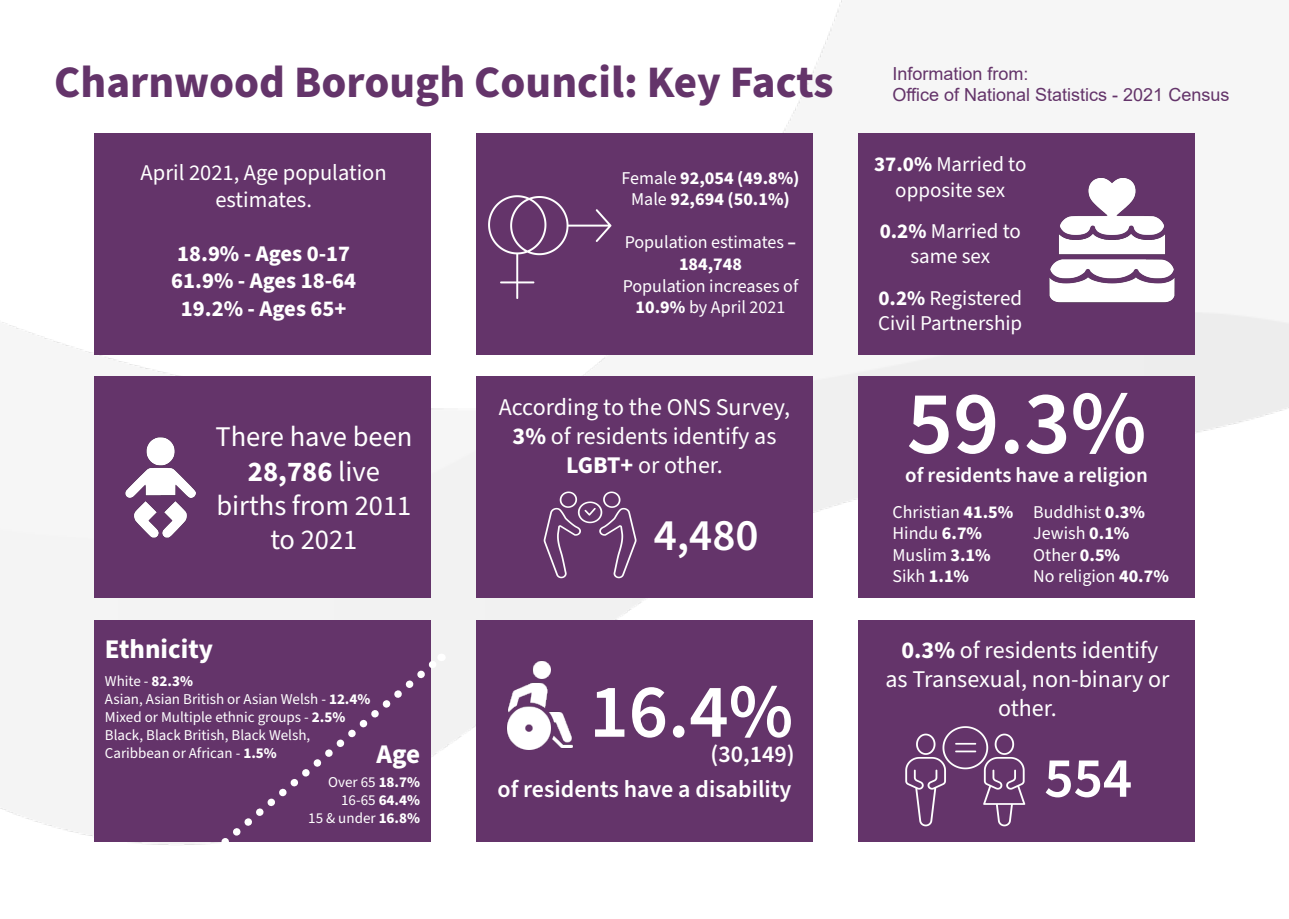
<style>
.page{position:relative;width:1289px;height:919px;background:#fff}
.page>*{position:absolute;margin:0;border:0;box-sizing:border-box;transform-origin:0 0}
.t1{font:600 90px "Source Sans Pro";color:#fff}
.t2{font:600 76.5px "Source Sans Pro";color:#fff}
.t3{font:600 57px "Source Sans Pro";color:#fff}
.Subheader_1{font:700 45px "Source Sans Pro";color:#64346a}
.t4{font:600 45px "Source Sans Pro";color:#fff}
.t5{font:28.5px/34.2px "Source Sans Pro";color:#fff;text-align:center}
.t6{font:700 27px "Source Sans Pro";color:#fff}
.t7{font:24px/28.8px "Source Sans Pro";color:#fff;text-align:center}
.t8{font:600 24px "Source Sans Pro";color:#fff}
.t9{font:700 22.5px "Source Sans Pro";color:#fff}
.t10{font:22.5px/27px "Source Sans Pro";color:#fff;text-align:center}
.t11{font:21px/25.2px "Source Sans Pro";color:#fff;text-align:center}
.t12{font:600 21px "Source Sans Pro";color:#fff}
.t13{font:18px/21.6px "Source Sans Pro";color:#fff;text-align:center}
.t14{font:18px "Arial";color:#64346a}
.t15{font:700 18px "Source Sans Pro";color:#fff}
.t16{font:15px/18px "Source Sans Pro";color:#fff}
.s1{font-weight:700}
.s2{font-weight:400}
</style>
<div class="page">
<img style="left:0;top:0;width:1288px;height:842px">
<div style="left:94px;top:133px;width:337px;height:222px;background:#64346a"></div>
<div style="left:476px;top:133px;width:336px;height:222px;background:#64346a"></div>
<div style="left:858px;top:133px;width:336px;height:222px;background:#64346a"></div>
<div style="left:94px;top:376px;width:337px;height:222px;background:#64346a"></div>
<div style="left:476px;top:376px;width:336px;height:222px;background:#64346a"></div>
<div style="left:858px;top:376px;width:336px;height:222px;background:#64346a"></div>
<div style="left:94px;top:619px;width:337px;height:222px;background:#64346a"></div>
<div style="left:476px;top:619px;width:336px;height:222px;background:#64346a"></div>
<div style="left:858px;top:619px;width:336px;height:222px;background:#64346a"></div>
<img style="left:507px;top:660px;width:66px;height:89px">
<img style="left:1049px;top:178px;width:125px;height:124px">
<img style="left:125px;top:437px;width:71px;height:100px">
<img style="left:488px;top:195px;width:124px;height:104px">
<img style="left:543px;top:491px;width:94px;height:88px">
<img style="left:892px;top:726px;width:141px;height:116px">
<svg style="left:122px;top:651px;width:324px;height:194px"></svg>
<p class="Subheader_1" style="left:54px;top:51px;width:780px">Charnwood Borough Council: Key Facts</p>
<p class="t10" style="left:141px;top:160px;width:248px">April 2021, Age population estimates.</p>
<p class="t9" style="left:177px;top:239px;width:175px">18.9% - Ages 0-17</p>
<p class="t9" style="left:171px;top:266px;width:186px">61.9% - Ages 18-64</p>
<p class="t9" style="left:181px;top:293px;width:167px">19.2% - Ages 65+</p>
<p class="t5" style="left:215px;top:420px;width:198px">There have been<br><span class="s1">28,786</span> live births from 2011 to 2021</p>
<p class="t6" style="left:105px;top:630px;width:110px">Ethnicity</p>
<p class="t16" style="left:105px;top:672px;width:90px">White - <span class="s1">82.3%</span></p>
<p class="t16" style="left:105px;top:690px;width:267px">Asian, Asian British or Asian Welsh - <span class="s1">12.4%</span></p>
<p class="t16" style="left:105px;top:708px;width:242px">Mixed or Multiple ethnic groups - <span class="s1">2.5%</span></p>
<p class="t16" style="left:105px;top:726px;width:207px">Black, Black British, Black Welsh,<br>Caribbean or African - <span class="s1">1.5%</span></p>
<p class="t6" style="left:376px;top:735px;width:45px">Age</p>
<p class="t16" style="left:328px;top:773px;width:93px">Over 65 <span class="s1">18.7%</span></p>
<p class="t16" style="left:341px;top:791px;width:80px">16-65 <span class="s1">64.4%</span></p>
<p class="t16" style="left:308px;top:809px;width:113px">15 &amp; under <span class="s1">16.8%</span></p>
<p class="t15" style="left:621px;top:165px;width:180px"><span class="s2">Female</span> 92,054 (49.8%)</p>
<p class="t15" style="left:631px;top:187px;width:160px"><span class="s2">Male</span> 92,694 (50.1%)</p>
<p class="t13" style="left:624px;top:232px;width:173px">Population estimates <span class="s1">–<br>184,748</span></p>
<p class="t13" style="left:622px;top:275px;width:177px">Population increases of<br><span class="s1">10.9%</span> by April 2021</p>
<p class="t7" style="left:499px;top:393px;width:293px">According to the ONS Survey,<br><span class="s1">3%</span> of residents identify as<br><span class="s1">LGBT+</span> or other.</p>
<p class="t4" style="left:653px;top:504px;width:107px">4,480</p>
<p class="t2" style="left:589px;top:660px;width:205px">16.4%</p>
<p class="t8" style="left:710px;top:737px;width:85px">(30,149)</p>
<p class="t8" style="left:497px;top:773px;width:295px">of residents have a disability</p>
<p class="t14" style="left:892px;top:61px;width:138px">Information from:</p>
<p class="t14" style="left:892px;top:83px;width:338px">Office of National Statistics - 2021 Census</p>
<p class="t11" style="left:874px;top:152px;width:154px"><span class="s1">37.0%</span> Married to opposite sex</p>
<p class="t11" style="left:879px;top:219px;width:143px"><span class="s1">0.2%</span> Married to same sex</p>
<p class="t11" style="left:878px;top:286px;width:145px;text-align:left"><span class="s1">0.2%</span> Registered<br>Civil Partnership</p>
<p class="t1" style="left:906px;top:363px;width:241px">59.3%</p>
<p class="t12" style="left:905px;top:461px;width:244px">of residents have a religion</p>
<p class="t13" style="left:892px;top:501px;width:122px">Christian <span class="s1">41.5%</span></p>
<p class="t13" style="left:892px;top:523px;width:91px">Hindu <span class="s1">6.7%</span></p>
<p class="t13" style="left:892px;top:544px;width:100px">Muslim <span class="s1">3.1%</span></p>
<p class="t13" style="left:892px;top:566px;width:78px">Sikh <span class="s1">1.1%</span></p>
<p class="t13" style="left:1033px;top:501px;width:113px">Buddhist <span class="s1">0.3%</span></p>
<p class="t13" style="left:1033px;top:523px;width:98px">Jewish <span class="s1">0.1%</span></p>
<p class="t13" style="left:1033px;top:544px;width:88px">Other <span class="s1">0.5%</span></p>
<p class="t13" style="left:1033px;top:566px;width:137px">No religion <span class="s1">40.7%</span></p>
<p class="t7" style="left:885px;top:636px;width:285px"><span class="s1">0.3%</span> of residents identify as Transexual, non-binary or other.</p>
<p class="t3" style="left:1044px;top:739px;width:89px">554</p>
</div>
